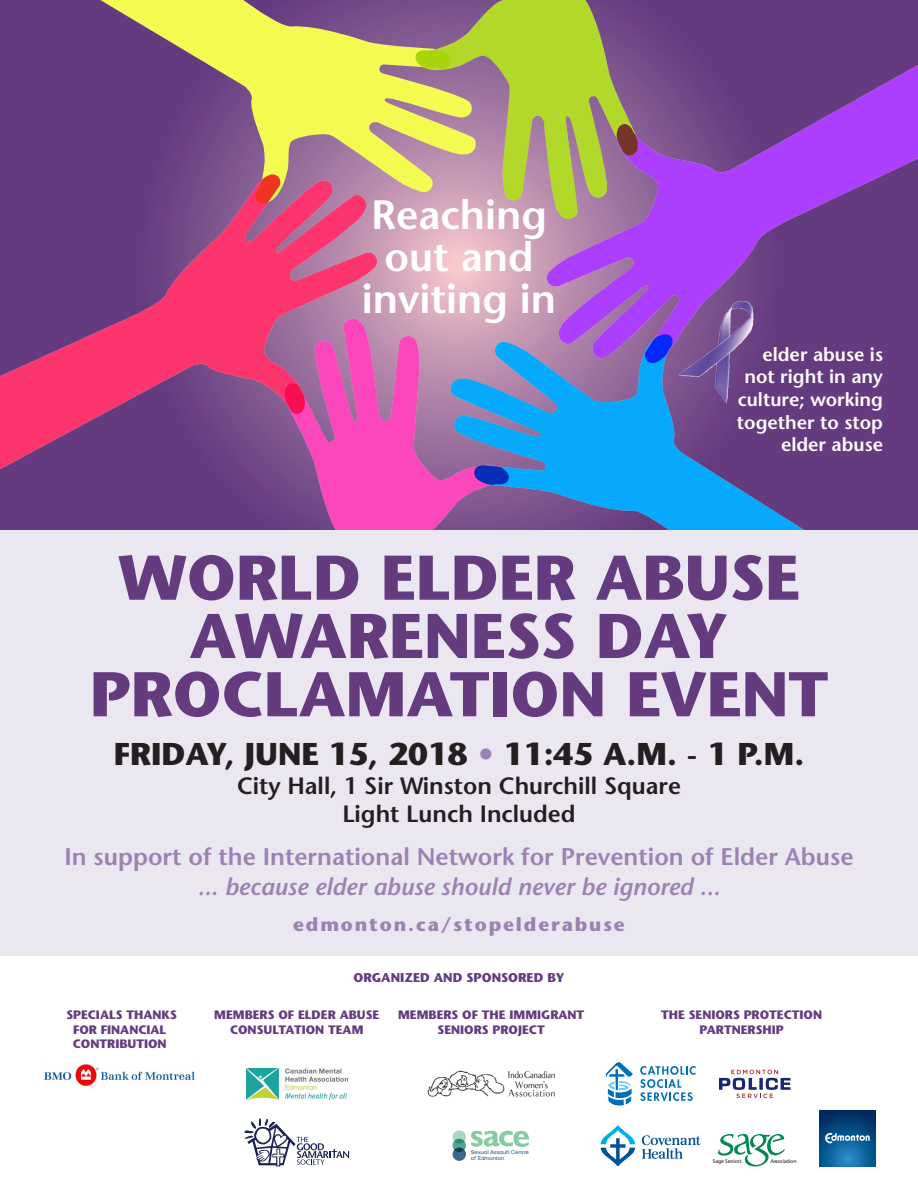
<style>
.page{position:relative;width:918px;height:1188px;background:#fff}
.page>*{position:absolute;margin:0;border:0;box-sizing:border-box;transform-origin:0 0}
.heading{font:700 63px/58.3px "Stone Sans";color:#653b80;text-align:center}
.t1{font:600 40.95px/42px "Stone Sans";color:#fff;text-align:center}
.heading-2{font:700 31.5px "Stone Sans";color:#231f20}
.t2{font:600 24px/30px "Stone Sans";color:#9d81b3;text-align:center}
.t3{font:600 23.7px "Stone Sans";color:#231f20}
.t4{font:600 18.9px/22.6px "Stone Sans";color:#fff;text-align:right}
.t5{font:700 18.9px "Stone Sans";letter-spacing:.1em;color:#9d81b3}
.heading-3{font:700 12.75px "Stone Sans";color:#653b80}
.heading-4{font:700 12.15px/14.7px "Stone Sans";color:#653b80;text-align:center}
.t6{font:500 5.4px/6.4px "Objective";letter-spacing:-.03em;color:#3a6988}
.t7{font:5.25px "Frutiger";letter-spacing:-.03em;color:#231f20}
.s1{color:#9d81b3}
.s2{font-style:italic}
</style>
<div class="page">
<div style="left:0;top:530px;width:918px;height:426px;background:#ebe7f1"></div>
<svg style="left:471px;top:1131px;width:58px;height:16px"></svg>
<div style="left:453px;top:1130px;width:13px;height:14px;background:#a8d8bd;border-radius:50%"></div>
<svg style="left:453px;top:1139px;width:13px;height:13px"></svg>
<svg style="left:453px;top:1148px;width:13px;height:13px"></svg>
<img style="left:427px;top:1070px;width:128px;height:27px">
<img style="left:246px;top:1068px;width:101px;height:32px">
<svg style="left:244px;top:1118px;width:105px;height:48px"></svg>
<svg style="left:819px;top:1111px;width:56px;height:55px;background:#095188"></svg>
<svg style="left:825px;top:1133px;width:45px;height:10px"></svg>
<svg style="left:719px;top:1070px;width:72px;height:28px"></svg>
<svg style="left:601px;top:1125px;width:34px;height:41px"></svg>
<svg style="left:642px;top:1135px;width:59px;height:24px"></svg>
<svg style="left:718px;top:1134px;width:67px;height:32px"></svg>
<svg style="left:640px;top:1066px;width:56px;height:35px"></svg>
<svg style="left:605px;top:1062px;width:28px;height:44px"></svg>
<svg style="left:377px;top:208px;width:170px;height:122px;background:#daacbe"></svg>
<svg style="left:415px;top:0;width:132px;height:219px;background:#b4b16a"></svg>
<svg style="left:0;top:0;width:476px;height:204px;background:#a08875"></svg>
<svg style="left:0;top:174px;width:377px;height:356px;background:#9c417e"></svg>
<svg style="left:547px;top:0;width:371px;height:334px;background:#89529f"></svg>
<svg style="left:509px;top:334px;width:409px;height:196px;background:#4d67b0"></svg>
<svg style="left:285px;top:319px;width:224px;height:211px;background:#bc63b0"></svg>
<img style="left:673px;top:284px;width:103px;height:123px">
<img style="left:44px;top:1064px;width:151px;height:22px">
<p class="t1" style="left:362px;top:193px;width:196px">Reaching out and inviting in</p>
<p class="t4" style="left:737px;top:343px;width:148px">elder abuse is not right in any culture; working together to stop elder abuse</p>
<p class="heading" style="left:90px;top:548px;width:740px">WORLD ELDER ABUSE<br>AWARENESS DAY<br>PROCLAMATION EVENT</p>
<p class="heading-2" style="left:114px;top:735px;width:692px">FRIDAY, JUNE 15, 2018 <span class="s1">•</span> 11:45 A.M. - 1 P.M.</p>
<p class="t3" style="left:237px;top:771px;width:445px">City Hall, 1 Sir Winston Churchill Square</p>
<p class="t3" style="left:342px;top:799px;width:235px">Light Lunch Included</p>
<p class="t2" style="left:64px;top:841px;width:791px">In support of the International Network for Prevention of Elder Abuse <span class="s2">... because elder abuse should never be ignored ...</span></p>
<p class="t5" style="left:293px;top:912px;width:333px">edmonton.ca/stopelderabuse</p>
<p class="heading-3" style="left:353px;top:969px;width:213px">ORGANIZED AND SPONSORED BY</p>
<p class="heading-4" style="left:66px;top:1007px;width:112px">SPECIALS THANKS<br>FOR FINANCIAL<br>CONTRIBUTION</p>
<p class="heading-4" style="left:214px;top:1007px;width:167px">MEMBERS OF ELDER ABUSE<br>CONSULTATION TEAM</p>
<p class="heading-4" style="left:661px;top:1007px;width:162px">THE SENIORS PROTECTION<br>PARTNERSHIP</p>
<p class="heading-4" style="left:398px;top:1007px;width:188px">MEMBERS OF THE IMMIGRANT<br>SENIORS PROJECT</p>
<p class="t6" style="left:471px;top:1149px;width:60px">Sexual Assault Centre of Edmonton</p>
<p class="t7" style="left:713px;top:1158px;width:30px">Sage Seniors</p>
<p class="t7" style="left:770px;top:1158px;width:28px">Association</p>
</div>
